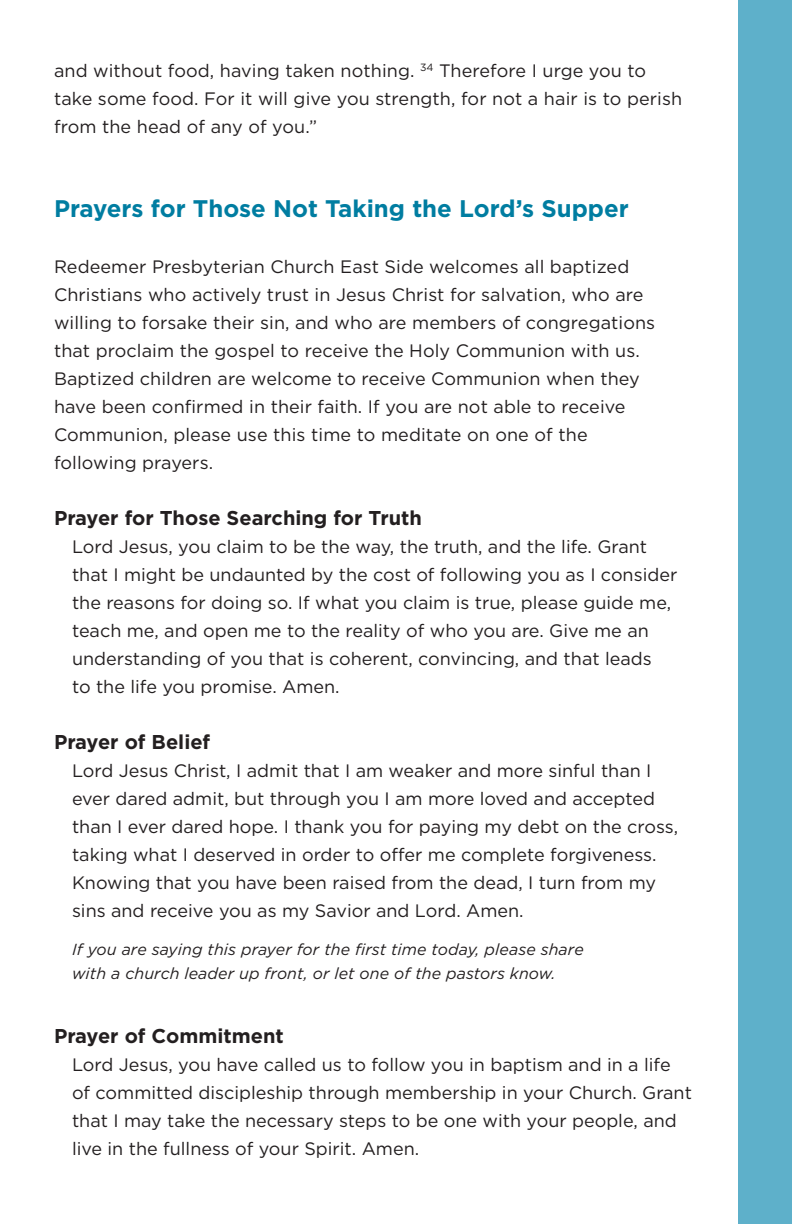
<style>
.page{position:relative;width:792px;height:1224px;background:#fff}
.page>*{position:absolute;margin:0;border:0;box-sizing:border-box;transform-origin:0 0}
.t1{font:700 24px "Gotham";color:#007da1}
.t2{font:700 20px "Gotham";color:#231f20}
.t3{font:18px/28px "Gotham";color:#231f20}
.t4{font:italic 16px/24px "Gotham";letter-spacing:.005em;color:#231f20}
</style>
<div class="page">
<div style="left:738px;top:0;width:54px;height:1224px;background:#5eb0ca"></div>
<p class="t3" style="left:54px;top:56px;width:630px">and without food, having taken nothing. <sup>34</sup> Therefore I urge you to take some food. For it will give you strength, for not a hair is to perish from the head of any of you.”</p>
<h1 class="t1" style="left:54px;top:193px;width:576px">Prayers for Those Not Taking the Lord’s Supper</h1>
<p class="t3" style="left:54px;top:252px;width:603px">Redeemer Presbyterian Church East Side welcomes all baptized Christians who actively trust in Jesus Christ for salvation, who are willing to forsake their sin, and who are members of congregations that proclaim the gospel to receive the Holy Communion with us.<br>Baptized children are welcome to receive Communion when they have been confirmed in their faith. If you are not able to receive Communion, please use this time to meditate on one of the following prayers.</p>
<p class="t2" style="left:54px;top:505px;width:369px">Prayer for Those Searching for Truth</p>
<p class="t3" style="left:72px;top:532px;width:607px">Lord Jesus, you claim to be the way, the truth, and the life. Grant that I might be undaunted by the cost of following you as I consider the reasons for doing so. If what you claim is true, please guide me, teach me, and open me to the reality of who you are. Give me an understanding of you that is coherent, convincing, and that leads<br>to the life you promise. Amen.</p>
<p class="t2" style="left:54px;top:729px;width:158px">Prayer of Belief</p>
<p class="t3" style="left:72px;top:756px;width:608px">Lord Jesus Christ, I admit that I am weaker and more sinful than I ever dared admit, but through you I am more loved and accepted than I ever dared hope. I thank you for paying my debt on the cross, taking what I deserved in order to offer me complete forgiveness.<br>Knowing that you have been raised from the dead, I turn from my sins and receive you as my Savior and Lord. Amen.</p>
<p class="t4" style="left:72px;top:937px;width:513px">If you are saying this prayer for the first time today, please share with a church leader up front, or let one of the pastors know.</p>
<p class="t2" style="left:54px;top:1023px;width:231px">Prayer of Commitment</p>
<p class="t3" style="left:72px;top:1050px;width:621px">Lord Jesus, you have called us to follow you in baptism and in a life of committed discipleship through membership in your Church. Grant that I may take the necessary steps to be one with your people, and live in the fullness of your Spirit. Amen.</p>
</div>
